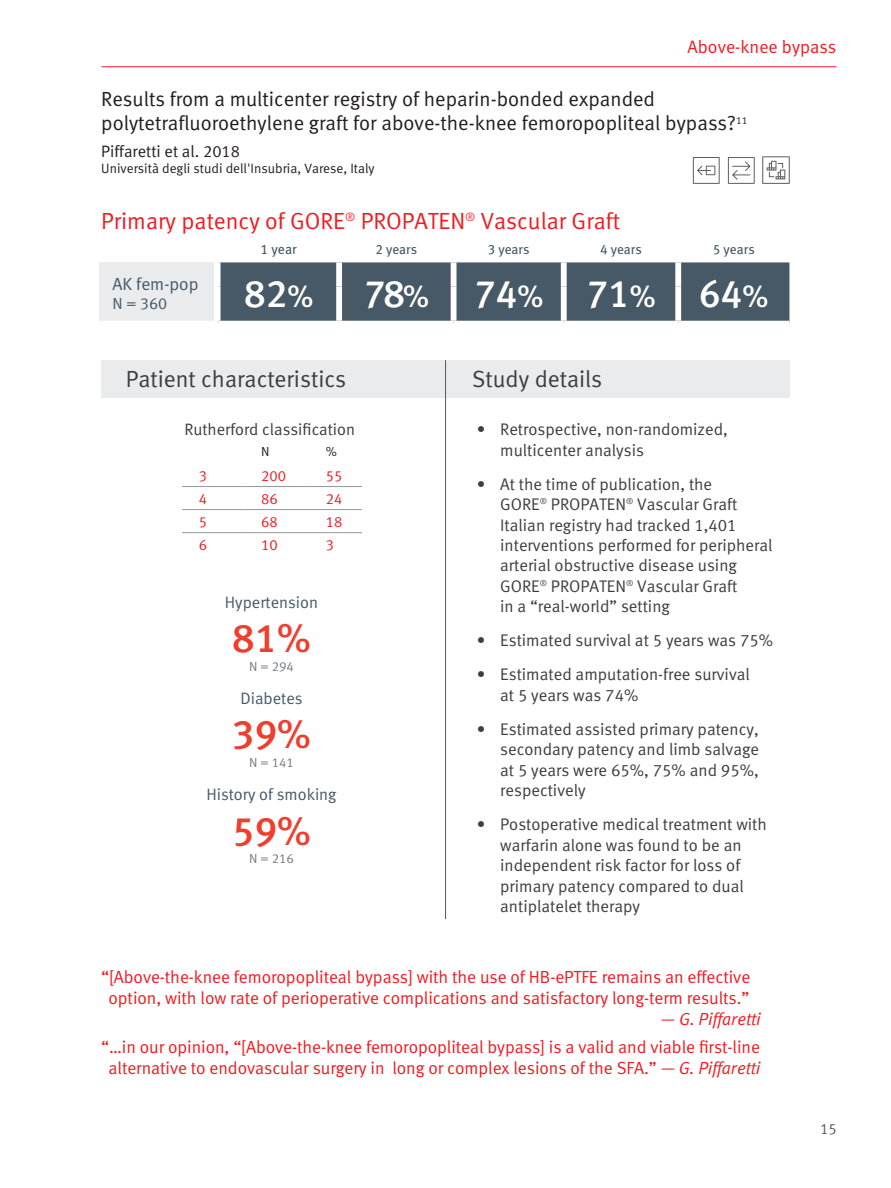
<style>
.page{position:relative;width:891px;height:1188px;background:#fff}
.page>*{position:absolute;margin:0;border:0;box-sizing:border-box;transform-origin:0 0}
.t1{font:40.35px "Meta Medium LF";color:#ef3e2e}
.body{font:38.55px "Meta Medium LF";color:#fff}
.t2{font:23.4px "Meta Normal LF";color:#ee1d23}
.t3{font:23.4px "Meta Normal LF";color:#3e3e3f}
.t4{font:20.4px/24.6px "Meta Normal LF";color:#231f20}
.t5{font:18px "Meta Normal LF";color:#ee1d23}
.t6{font:17.55px/21px "Meta Normal LF";letter-spacing:-.005em;color:#ee1d23;text-align:center}
.t7{font:italic 17.55px "Meta Normal LF";letter-spacing:-.005em;color:#ee1d23}
.body-2{font:17.55px "Meta Normal LF";color:#475966}
.t8{font:16.8px/20.4px "Meta Normal LF";color:#3e3e3f}
.t9{font:16.5px "Meta Normal LF";color:#475966}
.t10{font:16.5px "Meta Normal LF";color:#3e3e3f}
.t11{font:16.5px "Meta Normal LF";color:#231f20}
.body-3{font:16.05px "Meta Normal LF";color:#475966}
.t12{font:15px "Meta Normal LF";color:#57585a}
.t13{font:14.85px "Meta Normal LF";color:#ee1d23}
.body-4{font:13.95px "Meta Book LF";color:#475966}
.t14{font:13.5px "Meta Normal LF";color:#231f20}
.body-5{font:13.5px "Meta Book LF";color:#475966}
.t15{font:13.2px "Meta Normal LF";color:#747a86}
.t16{font:13.2px "Meta Normal LF";color:#231f20}
.s1{font-size:31.05px}
.s2{font-style:italic}
</style>
<div class="page">
<hr style="left:101px;top:66px;width:735px;height:1px;background:#ee1d23">
<svg style="left:693px;top:157px;width:27px;height:27px"></svg>
<svg style="left:728px;top:157px;width:27px;height:27px"></svg>
<svg style="left:762px;top:156px;width:28px;height:28px"></svg>
<div style="left:99px;top:262px;width:115px;height:61px;background:#e9ebec"></div>
<hr style="left:99px;top:321px;width:115px;height:4px;background:#fff">
<div style="left:218px;top:262px;width:571px;height:59px;background:#475966"></div>
<div style="left:336px;top:262px;width:6px;height:25px;background:#fff"></div>
<div style="left:451px;top:262px;width:6px;height:25px;background:#fff"></div>
<div style="left:561px;top:262px;width:6px;height:25px;background:#fff"></div>
<div style="left:336px;top:287px;width:6px;height:34px;background:#fff"></div>
<div style="left:451px;top:287px;width:6px;height:34px;background:#fff"></div>
<div style="left:561px;top:287px;width:6px;height:34px;background:#fff"></div>
<div style="left:675px;top:262px;width:6px;height:25px;background:#fff"></div>
<div style="left:675px;top:287px;width:6px;height:34px;background:#fff"></div>
<div style="left:101px;top:360px;width:689px;height:38px;background:#e9ebec"></div>
<hr style="left:445px;top:360px;width:1px;height:559px;background:#57585a">
<hr style="left:182px;top:486px;width:63px;height:1px;background:#939598">
<hr style="left:245px;top:486px;width:64px;height:1px;background:#939598">
<hr style="left:309px;top:486px;width:53px;height:1px;background:#939598">
<hr style="left:182px;top:509px;width:63px;height:1px;background:#939598">
<hr style="left:245px;top:509px;width:64px;height:1px;background:#939598">
<hr style="left:309px;top:509px;width:53px;height:1px;background:#939598">
<hr style="left:182px;top:532px;width:63px;height:1px;background:#939598">
<hr style="left:245px;top:532px;width:64px;height:1px;background:#939598">
<hr style="left:309px;top:532px;width:53px;height:1px;background:#939598">
<p class="t5" style="left:688px;top:36px;width:150px">Above-knee bypass</p>
<p class="t4" style="left:101px;top:86px;width:648px">Results from a multicenter registry of heparin-bonded expanded polytetrafluoroethylene graft for above-the-knee femoropopliteal bypass?<sup>11</sup></p>
<p class="t11" style="left:101px;top:142px;width:140px">Piffaretti et al. 2018</p>
<p class="t14" style="left:101px;top:161px;width:275px">Università degli studi dell'Insubria, Varese, Italy</p>
<p class="t2" style="left:101px;top:207px;width:520px">Primary patency of GORE<sup>®</sup> PROPATEN<sup>®</sup> Vascular Graft</p>
<p class="body-2" style="left:113px;top:274px;width:88px">AK fem-pop</p>
<p class="body-3" style="left:113px;top:294px;width:56px">N = 360</p>
<p class="body-4" style="left:261px;top:241px;width:38px">1 year</p>
<p class="body-5" style="left:375px;top:241px;width:43px">2 years</p>
<p class="body-5" style="left:488px;top:241px;width:43px">3 years</p>
<p class="body-5" style="left:600px;top:241px;width:43px">4 years</p>
<p class="body-5" style="left:713px;top:241px;width:43px">5 years</p>
<p class="body" style="left:244px;top:271px;width:71px">82<span class="s1">%</span></p>
<p class="body" style="left:364px;top:271px;width:67px">78<span class="s1">%</span></p>
<p class="body" style="left:474px;top:271px;width:71px">74<span class="s1">%</span></p>
<p class="body" style="left:586px;top:271px;width:71px">71<span class="s1">%</span></p>
<p class="body" style="left:699px;top:271px;width:71px">64<span class="s1">%</span></p>
<p class="t3" style="left:126px;top:366px;width:222px">Patient characteristics</p>
<p class="t3" style="left:472px;top:366px;width:132px">Study details</p>
<p class="t10" style="left:184px;top:420px;width:172px">Rutherford classification</p>
<p class="t16" style="left:261px;top:444px;width:10px">N</p>
<p class="t16" style="left:326px;top:444px;width:13px">%</p>
<p class="t13" style="left:199px;top:467px;width:10px">3</p>
<p class="t13" style="left:261px;top:467px;width:26px">200</p>
<p class="t13" style="left:326px;top:467px;width:18px">55</p>
<p class="t13" style="left:199px;top:490px;width:10px">4</p>
<p class="t13" style="left:261px;top:490px;width:18px">86</p>
<p class="t13" style="left:326px;top:490px;width:18px">24</p>
<p class="t13" style="left:199px;top:513px;width:10px">5</p>
<p class="t13" style="left:261px;top:513px;width:18px">68</p>
<p class="t13" style="left:326px;top:513px;width:18px">18</p>
<p class="t13" style="left:199px;top:536px;width:10px">6</p>
<p class="t13" style="left:261px;top:536px;width:18px">10</p>
<p class="t13" style="left:326px;top:536px;width:10px">3</p>
<p class="t9" style="left:225px;top:592px;width:95px">Hypertension</p>
<p class="t1" style="left:232px;top:615px;width:80px">81%</p>
<p class="t15" style="left:249px;top:659px;width:46px">N = 294</p>
<p class="t9" style="left:240px;top:689px;width:64px">Diabetes</p>
<p class="t1" style="left:232px;top:711px;width:80px">39%</p>
<p class="t15" style="left:249px;top:755px;width:46px">N = 141</p>
<p class="t9" style="left:206px;top:785px;width:132px">History of smoking</p>
<p class="t1" style="left:232px;top:807px;width:80px">59%</p>
<p class="t15" style="left:249px;top:851px;width:46px">N = 216</p>
<p class="t8" style="left:500px;top:419px;width:229px;text-indent:-23px">• Retrospective, non-randomized, multicenter analysis</p>
<p class="t8" style="left:500px;top:473px;width:274px;text-indent:-23px">• At the time of publication, the<br>GORE<sup>®</sup> PROPATEN<sup>®</sup> Vascular Graft Italian registry had tracked 1,401 interventions performed for peripheral arterial obstructive disease using GORE<sup>®</sup> PROPATEN<sup>®</sup> Vascular Graft<br>in a “real-world” setting</p>
<p class="t8" style="left:477px;top:630px;width:298px">• Estimated survival at 5 years was 75%</p>
<p class="t8" style="left:500px;top:664px;width:251px;text-indent:-23px">• Estimated amputation-free survival at 5 years was 74%</p>
<p class="t8" style="left:500px;top:719px;width:260px;text-align:justify;text-indent:-23px">• Estimated assisted primary patency, secondary patency and limb salvage at 5 years were 65%, 75% and 95%, respectively</p>
<p class="t8" style="left:500px;top:814px;width:268px;text-indent:-23px">• Postoperative medical treatment with warfarin alone was found to be an independent risk factor for loss of primary patency compared to dual antiplatelet therapy</p>
<p class="t6" style="left:101px;top:966px;width:651px">“[Above-the-knee femoropopliteal bypass] with the use of HB-ePTFE remains an effective option, with low rate of perioperative complications and satisfactory long-term results.”</p>
<p class="t7" style="left:661px;top:1009px;width:101px">— G. Piffaretti</p>
<p class="t6" style="left:101px;top:1036px;width:661px">“…in our opinion, “[Above-the-knee femoropopliteal bypass] is a valid and viable first-line alternative to endovascular surgery in long or complex lesions of the SFA.” <span class="s2">— G. Piffaretti</span></p>
<p class="t12" style="left:820px;top:1120px;width:18px">15</p>
</div>
